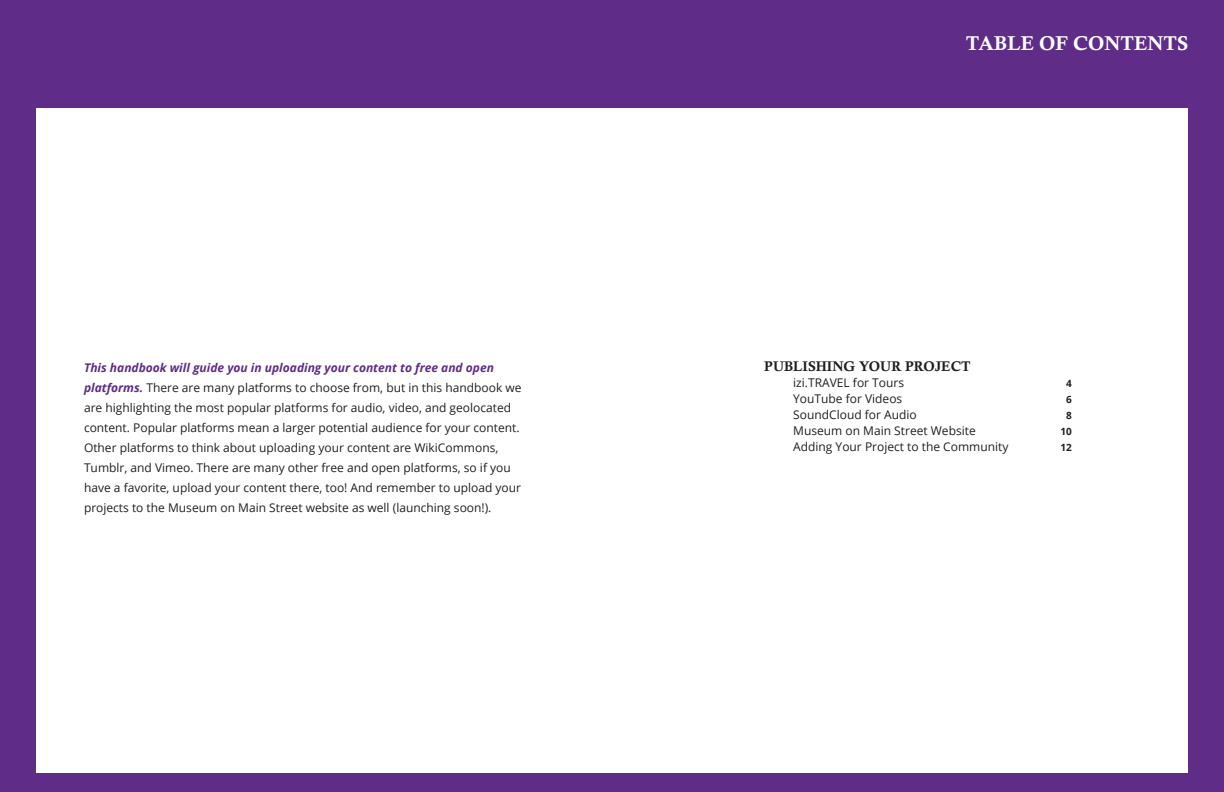
<style>
.page{position:relative;width:1224px;height:792px;background:#5f2c87}
.page>*{position:absolute;margin:0;border:0;box-sizing:border-box;transform-origin:0 0}
.t1{font:20px "Calis MT Bol";color:#fff}
.t2{font:14px "Calis MT Bol";color:#231f20}
.t3{font:12px/20px "Open Sans";color:#231f20}
.t4{font:700 10px "Open Sans";color:#231f20}
.s1{font-weight:700;font-style:italic;color:#5f2c87}
</style>
<div class="page">
<div style="left:36px;top:108px;width:1152px;height:665px;background:#fff"></div>
<h1 class="t1" style="left:966px;top:32px;width:224px">TABLE OF CONTENTS</h1>
<p class="t3" style="left:84px;top:357px;width:439px"><span class="s1">This handbook will guide you in uploading your content to free and open platforms.</span> There are many platforms to choose from, but in this handbook we are highlighting the most popular platforms for audio, video, and geolocated content. Popular platforms mean a larger potential audience for your content.<br>Other platforms to think about uploading your content are WikiCommons, Tumblr, and Vimeo. There are many other free and open platforms, so if you have a favorite, upload your content there, too! And remember to upload your projects to the Museum on Main Street website as well (launching soon!).</p>
<p class="t2" style="left:764px;top:358px;width:208px">PUBLISHING YOUR PROJECT</p>
<p class="t3" style="left:793px;top:373px;width:112px">izi.TRAVEL for Tours</p>
<p class="t4" style="left:1066px;top:377px;width:7px">4</p>
<p class="t3" style="left:793px;top:389px;width:111px">YouTube for Videos</p>
<p class="t4" style="left:1066px;top:393px;width:7px">6</p>
<p class="t3" style="left:793px;top:405px;width:125px">SoundCloud for Audio</p>
<p class="t4" style="left:1066px;top:409px;width:7px">8</p>
<p class="t3" style="left:793px;top:421px;width:184px">Museum on Main Street Website</p>
<p class="t4" style="left:1060px;top:425px;width:13px">10</p>
<p class="t3" style="left:793px;top:437px;width:217px">Adding Your Project to the Community</p>
<p class="t4" style="left:1060px;top:441px;width:13px">12</p>
</div>
